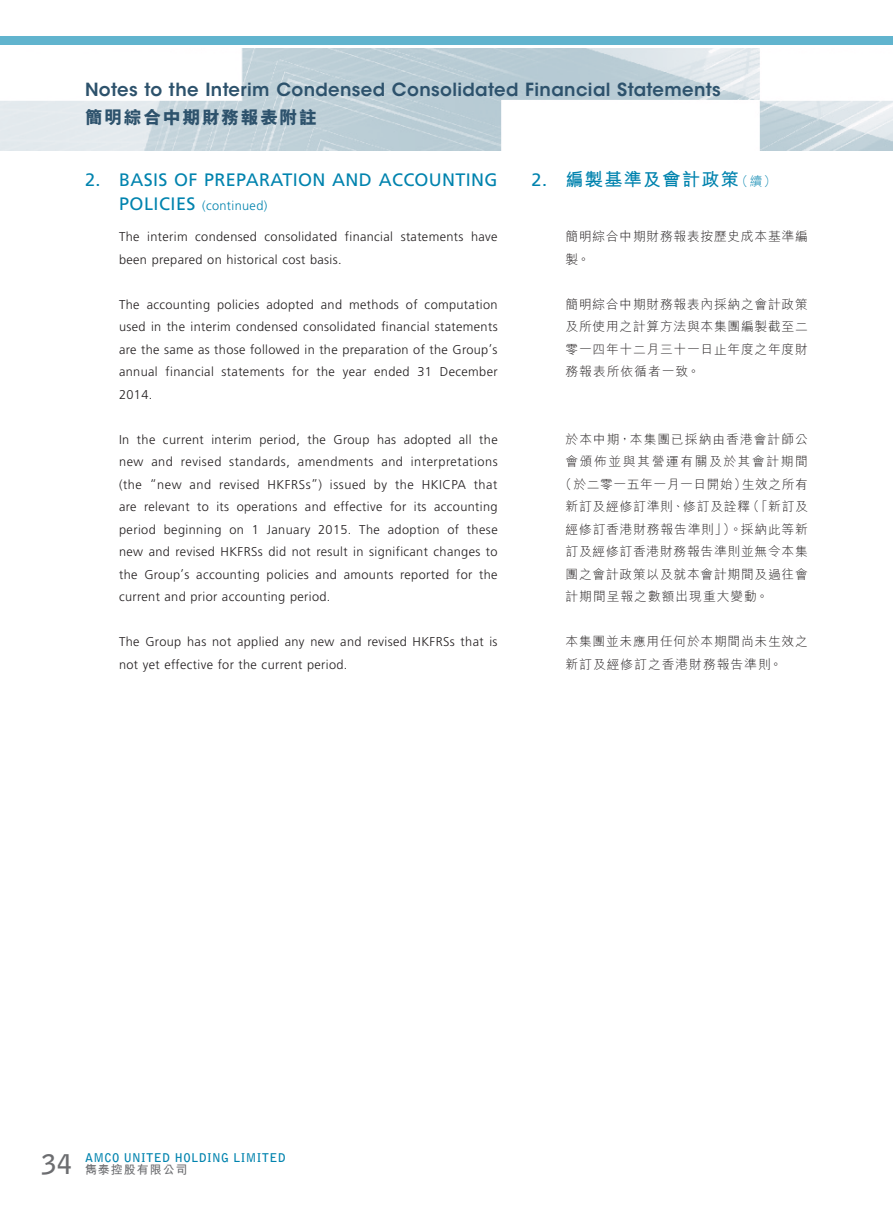
<style>
.page{position:relative;width:893px;height:1212px;background:#fff}
.page>*{position:absolute;margin:0;border:0;box-sizing:border-box;transform-origin:0 0}
.t1{font:700 27px "Bell Gothic Std";color:#6c6d70}
.t2{font:600 18px "ITC Avant Garde Std";letter-spacing:.02em;color:#2d526c}
.Heading_1{font:18px "Frutiger LT Std";letter-spacing:.02em;color:#0083ae}
.C_Heading_1{font:700 18px "M Hei HK";letter-spacing:.08em;color:#0083ae}
.t3{font:800 18px "M Hei HK";letter-spacing:.08em;color:#2d526c}
.Body_Text{font:300 12.75px/22.5px "Frutiger LT Std";letter-spacing:.03em;color:#231f20}
.C_Body_Text{font:300 12.75px/22.5px "M Hei HK";letter-spacing:.06em;color:#231f20}
.C_Body_Text-2{font:300 12.75px "M Hei HK";letter-spacing:.08em;color:#231f20}
.Heading_1-2{font:300 12.75px "Frutiger LT Std";letter-spacing:.03em;color:#0083ae}
.C_Body_Text-3{font:300 12.75px "M Hei HK";letter-spacing:.125em;color:#231f20}
.t4{font:700 12px/12px "Bell Gothic Std";letter-spacing:.025em;color:#0083ae}
.s1{font-weight:400;font-size:18px}
.s2{font-family:"Frutiger LT Std";font-weight:400}
.s3{font-weight:300;font-size:12.75px}
.s4{font-family:"M Hei HK";color:#6c6d70}
</style>
<div class="page">
<img style="left:0;top:48px;width:893px;height:103px">
<div style="left:0;top:36px;width:893px;height:8px;background:#61b4ce"></div>
<p class="t2" style="left:85px;top:78px;width:637px">Notes to the Interim Condensed Consolidated Financial Statements</p>
<p class="t3" style="left:85px;top:108px;width:234px">簡明綜合中期財務報表附註</p>
<p class="Heading_1" style="left:85px;top:169px;width:414px">2. BASIS OF PREPARATION AND ACCOUNTING</p>
<p class="Heading_1-2" style="left:119px;top:199px;width:150px"><span class="s1">POLICIES</span> (continued)</p>
<p class="Body_Text" style="left:119px;top:226px;width:380px">The interim condensed consolidated financial statements have been prepared on historical cost basis.</p>
<p class="Body_Text" style="left:119px;top:293px;width:380px;text-align:justify">The accounting policies adopted and methods of computation used in the interim condensed consolidated financial statements are the same as those followed in the preparation of the Group’s annual financial statements for the year ended 31 December 2014.</p>
<p class="Body_Text" style="left:119px;top:428px;width:380px;text-align:justify">In the current interim period, the Group has adopted all the new and revised standards, amendments and interpretations (the “new and revised HKFRSs”) issued by the HKICPA that are relevant to its operations and effective for its accounting period beginning on 1 January 2015. The adoption of these new and revised HKFRSs did not result in significant changes to the Group’s accounting policies and amounts reported for the current and prior accounting period.</p>
<p class="Body_Text" style="left:119px;top:631px;width:380px">The Group has not applied any new and revised HKFRSs that is not yet effective for the current period.</p>
<p class="C_Heading_1" style="left:531px;top:166px;width:246px"><span class="s2">2.</span> 編製基準及會計政策<span class="s3">（續）</span></p>
<p class="C_Body_Text" style="left:566px;top:225px;width:244px">簡明綜合中期財務報表按歷史成本基準編製。</p>
<p class="C_Body_Text" style="left:566px;top:293px;width:244px;text-align:justify">簡明綜合中期財務報表內採納之會計政策及所使用之計算方法與本集團編製截至二零一四年十二月三十一日止年度之年度財務報表所依循者一致。</p>
<p class="C_Body_Text-2" style="left:566px;top:432px;width:244px">於本中期，本集團已採納由香港會計師公</p>
<p class="C_Body_Text-3" style="left:566px;top:455px;width:244px">會頒佈並與其營運有關及於其會計期間</p>
<p class="C_Body_Text" style="left:559px;top:473px;width:250px">（於二零一五年一月一日開始）生效之所有</p>
<p class="C_Body_Text" style="left:566px;top:495px;width:244px">新訂及經修訂準則、修訂及詮釋（「新訂及</p>
<p class="C_Body_Text" style="left:566px;top:518px;width:244px">經修訂香港財務報告準則」）。採納此等新</p>
<p class="C_Body_Text" style="left:566px;top:540px;width:244px">訂及經修訂香港財務報告準則並無令本集</p>
<p class="C_Body_Text" style="left:566px;top:563px;width:244px">團之會計政策以及就本會計期間及過往會</p>
<p class="C_Body_Text-2" style="left:566px;top:590px;width:204px">計期間呈報之數額出現重大變動。</p>
<p class="C_Body_Text" style="left:566px;top:630px;width:244px">本集團並未應用任何於本期間尚未生效之新訂及經修訂之香港財務報告準則。</p>
<p class="t1" style="left:42px;top:1148px;width:32px">34</p>
<p class="t4" style="left:85px;top:1152px;width:202px">AMCO UNITED HOLDING LIMITED<span class="s4">雋泰控股有限公司</span></p>
</div>
